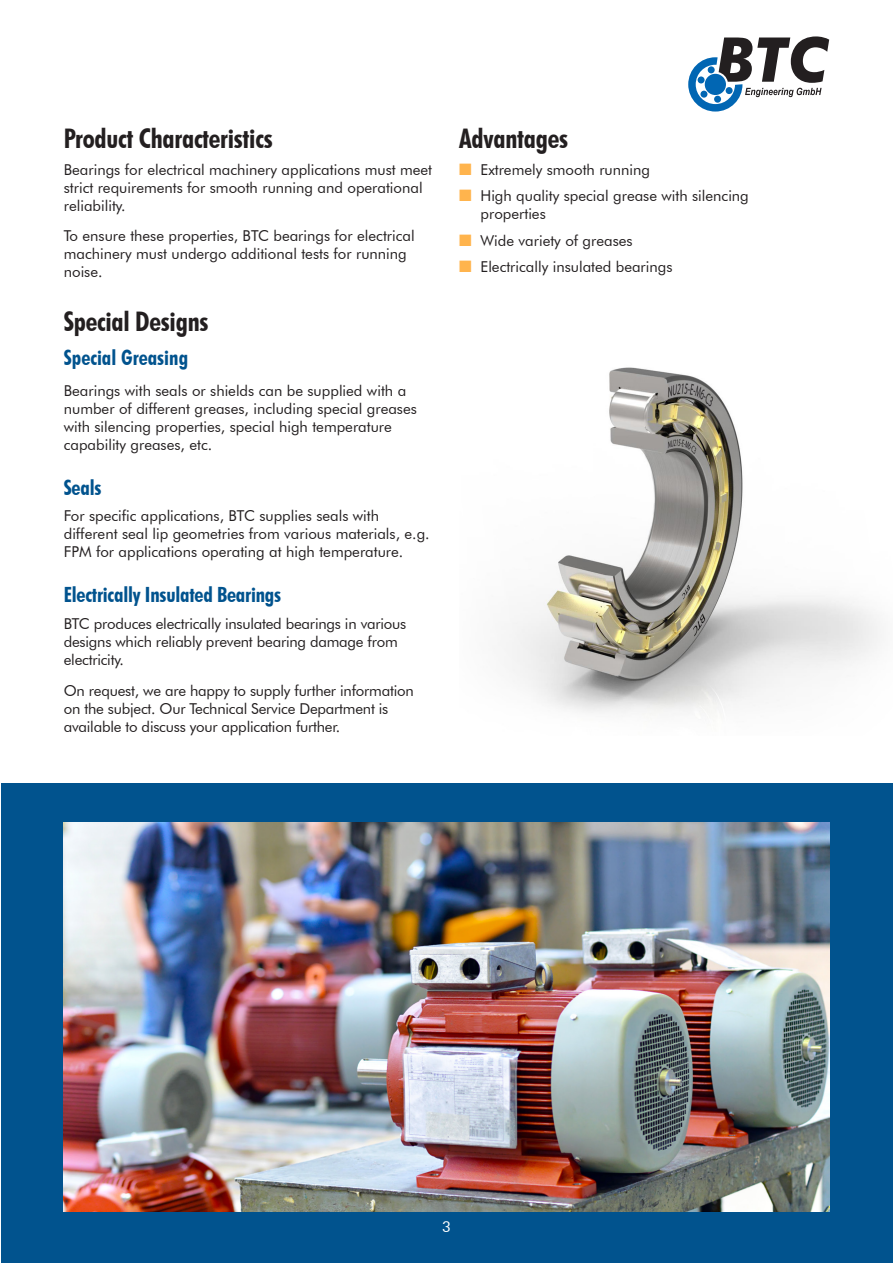
<style>
.page{position:relative;width:893px;height:1263px;background:#fff}
.page>*{position:absolute;margin:0;border:0;box-sizing:border-box;transform-origin:0 0}
.t1{font:700 condensed 27px "Futura BT";letter-spacing:-.01em;color:#231f20}
.t2{font:700 condensed 21px "Futura BT";letter-spacing:-.01em;color:#01538e}
.t3{font:15px/18px "Futura BT";color:#231f20}
.t4{font:15px "Futura BT";color:#fff}
.s1{color:#ffb44d}
</style>
<div class="page">
<div style="left:1px;top:783px;width:892px;height:480px;background:#01538e"></div>
<svg style="left:688px;top:36px;width:141px;height:76px"></svg>
<img style="left:504px;top:367px;width:378px;height:348px">
<img style="left:64px;top:823px;width:765px;height:389px">
<p class="t1" style="left:64px;top:122px;width:210px">Product Characteristics</p>
<p class="t3" style="left:64px;top:160px;width:370px">Bearings for electrical machinery applications must meet</p>
<p class="t3" style="left:64px;top:178px;width:360px">strict requirements for smooth running and operational reliability.</p>
<p class="t3" style="left:64px;top:227px;width:352px">To ensure these properties, BTC bearings for electrical</p>
<p class="t3" style="left:64px;top:245px;width:345px">machinery must undergo additional tests for running noise.</p>
<h1 class="t1" style="left:64px;top:305px;width:146px">Special Designs</h1>
<h2 class="t2" style="left:64px;top:344px;width:126px">Special Greasing</h2>
<p class="t3" style="left:64px;top:381px;width:355px">Bearings with seals or shields can be supplied with a number of different greases, including special greases with silencing properties, special high temperature capability greases, etc.</p>
<h2 class="t2" style="left:64px;top:474px;width:39px">Seals</h2>
<p class="t3" style="left:64px;top:507px;width:367px">For specific applications, BTC supplies seals with different seal lip geometries from various materials, e.g.<br>FPM for applications operating at high temperature.</p>
<h2 class="t2" style="left:64px;top:582px;width:219px">Electrically Insulated Bearings</h2>
<p class="t3" style="left:64px;top:614px;width:344px">BTC produces electrically insulated bearings in various designs which reliably prevent bearing damage from electricity.</p>
<p class="t3" style="left:64px;top:681px;width:351px">On request, we are happy to supply further information on the subject. Our Technical Service Department is available to discuss your application further.</p>
<h1 class="t1" style="left:459px;top:122px;width:110px">Advantages</h1>
<p class="t3" style="left:459px;top:160px;width:192px"><span class="s1">■</span> Extremely smooth running</p>
<p class="t3" style="left:480px;top:187px;width:270px;text-indent:-21px"><span class="s1">■</span> High quality special grease with silencing properties</p>
<p class="t3" style="left:459px;top:231px;width:175px"><span class="s1">■</span> Wide variety of greases</p>
<p class="t3" style="left:459px;top:258px;width:215px"><span class="s1">■</span> Electrically insulated bearings</p>
<p class="t4" style="left:442px;top:1217px;width:10px">3</p>
</div>
